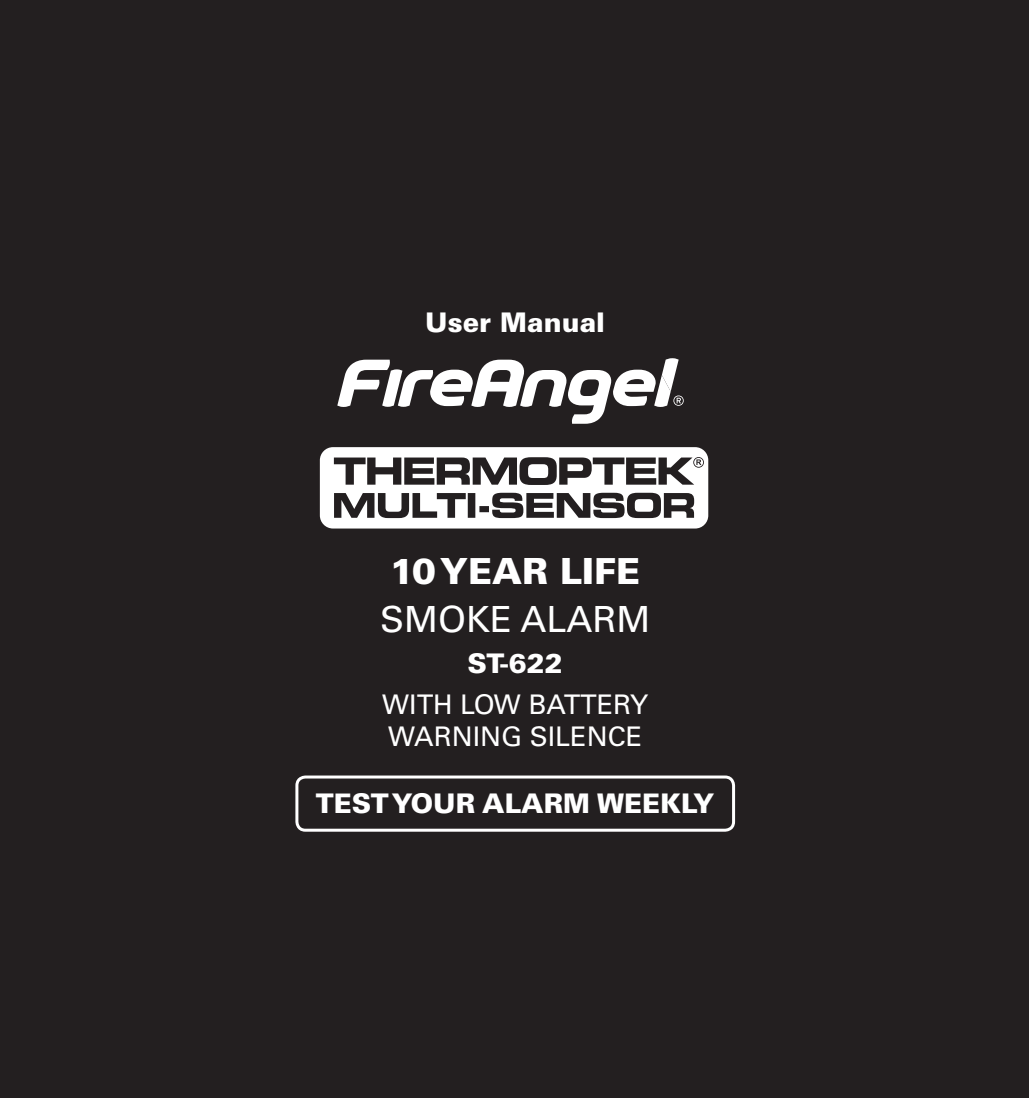
<style>
.page{position:relative;width:1029px;height:1098px;background:#fff}
.page>*{position:absolute;margin:0;border:0;box-sizing:border-box;transform-origin:0 0}
.Bullets{font:900 36px "Univers LT Std";color:#fff}
.Bullets-2{font:36px "Univers LT Std";color:#fff}
.Bullets-3{font:900 27px "Univers LT Std";color:#fff}
.Bullets-4{font:27px/32.4px "Univers LT Std";color:#fff}
</style>
<div class="page">
<div style="left:0;top:0;width:1029px;height:1097px;background:#231f20"></div>
<svg style="left:320px;top:447px;width:388px;height:81px"></svg>
<div style="left:295px;top:775px;width:440px;height:56px;border:3px solid #fff;border-radius:9px"></div>
<svg style="left:337px;top:358px;width:347px;height:65px"></svg>
<p class="Bullets-3" style="left:425px;top:305px;width:181px">User Manual</p>
<p class="Bullets" style="left:390px;top:548px;width:251px">10 YEAR LIFE</p>
<p class="Bullets-2" style="left:380px;top:597px;width:272px">SMOKE ALARM</p>
<p class="Bullets-3" style="left:468px;top:645px;width:97px">ST-622</p>
<p class="Bullets-4" style="left:382px;top:687px;width:268px">WITH LOW BATTERY<br>WARNING SILENCE</p>
<p class="Bullets-3" style="left:316px;top:786px;width:400px">TEST YOUR ALARM WEEKLY</p>
</div>
